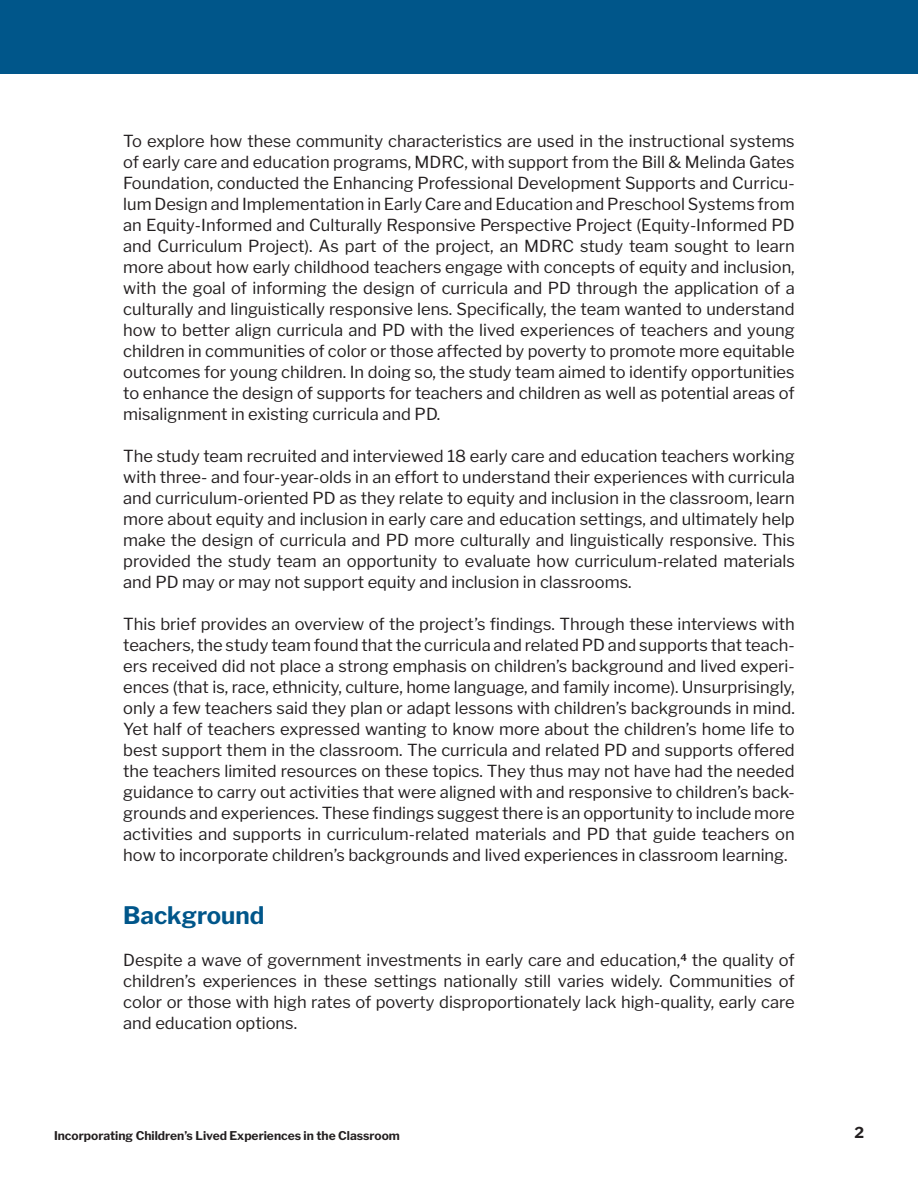
<style>
.page{position:relative;width:918px;height:1188px;background:#fff}
.page>*{position:absolute;margin:0;border:0;box-sizing:border-box;transform-origin:0 0}
.Subhead_A{font:700 24px "Libre Franklin";color:#00568a}
.Body_Text{font:16.5px/21px "Libre Franklin";color:#231f20;text-align:justify}
.t1{font:700 15px "Libre Franklin";color:#231f20}
.t2{font:700 12px "Libre Franklin";color:#231f20}
</style>
<div class="page">
<div style="left:0;top:0;width:918px;height:74px;background:#00568a"></div>
<p class="Body_Text" style="left:123px;top:131px;width:673px">To explore how these community characteristics are used in the instructional systems of early care and education programs, MDRC, with support from the Bill &amp; Melinda Gates Foundation, conducted the Enhancing Professional Development Supports and Curricu&shy;lum Design and Implementation in Early Care and Education and Preschool Systems from an Equity-Informed and Culturally Responsive Perspective Project (Equity-Informed PD and Curriculum Project). As part of the project, an MDRC study team sought to learn more about how early childhood teachers engage with concepts of equity and inclusion, with the goal of informing the design of curricula and PD through the application of a culturally and linguistically responsive lens. Specifically, the team wanted to understand how to better align curricula and PD with the lived experiences of teachers and young children in communities of color or those affected by poverty to promote more equitable outcomes for young children. In doing so, the study team aimed to identify opportunities to enhance the design of supports for teachers and children as well as potential areas of misalignment in existing curricula and PD.</p>
<p class="Body_Text" style="left:123px;top:446px;width:673px">The study team recruited and interviewed 18 early care and education teachers working with three- and four-year-olds in an effort to understand their experiences with curricula and curriculum-oriented PD as they relate to equity and inclusion in the classroom, learn more about equity and inclusion in early care and education settings, and ultimately help make the design of curricula and PD more culturally and linguistically responsive. This provided the study team an opportunity to evaluate how curriculum-related materials and PD may or may not support equity and inclusion in classrooms.</p>
<p class="Body_Text" style="left:123px;top:614px;width:673px">This brief provides an overview of the project’s findings. Through these interviews with teachers, the study team found that the curricula and related PD and supports that teach&shy;ers received did not place a strong emphasis on children’s background and lived experi&shy;ences (that is, race, ethnicity, culture, home language, and family income). Unsurprisingly, only a few teachers said they plan or adapt lessons with children’s backgrounds in mind.<br>Yet half of teachers expressed wanting to know more about the children’s home life to best support them in the classroom. The curricula and related PD and supports offered the teachers limited resources on these topics. They thus may not have had the needed guidance to carry out activities that were aligned with and responsive to children’s back&shy;grounds and experiences. These findings suggest there is an opportunity to include more activities and supports in curriculum-related materials and PD that guide teachers on how to incorporate children’s backgrounds and lived experiences in classroom learning.</p>
<p class="Subhead_A" style="left:123px;top:901px;width:143px">Background</p>
<p class="Body_Text" style="left:123px;top:950px;width:673px">Despite a wave of government investments in early care and education,<sup>4</sup> the quality of children’s experiences in these settings nationally still varies widely. Communities of color or those with high rates of poverty disproportionately lack high-quality, early care and education options.</p>
<p class="t2" style="left:54px;top:1128px;width:347px">Incorporating Children’s Lived Experiences in the Classroom</p>
<p class="t1" style="left:855px;top:1124px;width:11px">2</p>
</div>
